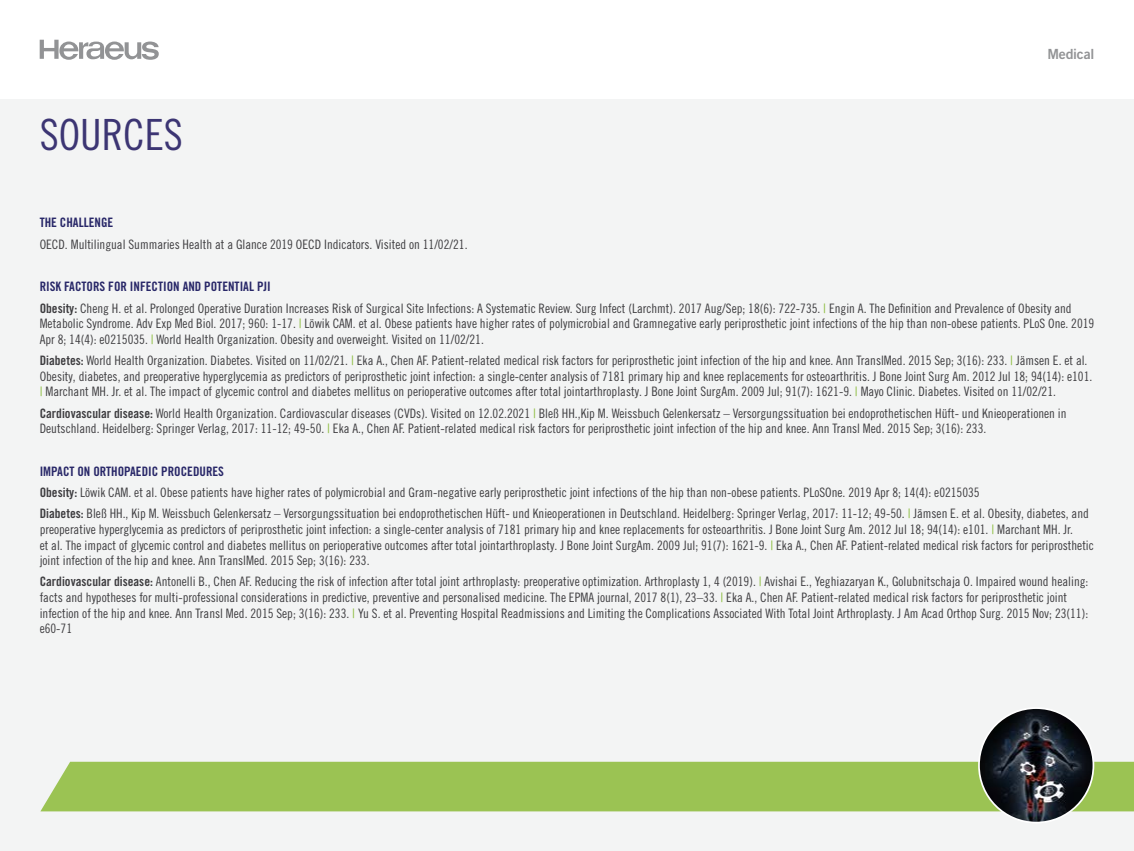
<style>
.page{position:relative;width:1134px;height:851px;background:#fff}
.page>*{position:absolute;margin:0;border:0;box-sizing:border-box;transform-origin:0 0}
.t1{font:43px "Trade Gothic LT Pro Cn 18";color:#3c3573}
.t2{font:14px "Trade Gothic LT Pro Bd 2";letter-spacing:-.015em;color:#929395}
.t3{font:13px/15.6px "Trade Gothic LT Pro Cn 18";color:#3e3d40}
.t4{font:13px "Trade Gothic LT Pro Bd Cn 20";color:#282768}
.s1{font-family:"Trade Gothic LT Pro Bd Cn 20"}
.s2{color:#8bbc3c}
</style>
<div class="page">
<div style="left:0;top:99px;width:1134px;height:751px;background:#f3f4f4"></div>
<div style="left:40px;top:761px;width:1094px;height:50px;background:#9bc353"></div>
<svg style="left:40px;top:40px;width:119px;height:20px"></svg>
<img style="left:979px;top:708px;width:114px;height:114px;border-radius:57px">
<div style="left:978px;top:707px;width:116px;height:116px;border:2px solid #fff;border-radius:50%"></div>
<h1 class="t1" style="left:40px;top:109px;width:145px">SOURCES</h1>
<p class="t2" style="left:1047px;top:45px;width:48px">Medical</p>
<p class="t4" style="left:40px;top:215px;width:75px">THE CHALLENGE</p>
<p class="t3" style="left:40px;top:236px;width:429px">OECD. Multilingual Summaries Health at a Glance 2019 OECD Indicators. Visited on 11/02/21.</p>
<p class="t4" style="left:40px;top:279px;width:233px">RISK FACTORS FOR INFECTION AND POTENTIAL PJI</p>
<p class="t3" style="left:40px;top:300px;width:1056px"><span class="s1">Obesity:</span> Cheng H. et al. Prolonged Operative Duration Increases Risk of Surgical Site Infections: A Systematic Review. Surg Infect (Larchmt). 2017 Aug/Sep; 18(6): 722-735. <span class="s2">|</span> Engin A. The Definition and Prevalence of Obesity and<br>Metabolic Syndrome. Adv Exp Med Biol. 2017; 960: 1-17. <span class="s2">|</span> Löwik CAM. et al. Obese patients have higher rates of polymicrobial and Gramnegative early periprosthetic joint infections of the hip than non-obese patients. PLoS One. 2019<br>Apr 8; 14(4): e0215035. <span class="s2">|</span> World Health Organization. Obesity and overweight. Visited on 11/02/21.</p>
<p class="t3" style="left:40px;top:352px;width:1054px"><span class="s1">Diabetes:</span> World Health Organization. Diabetes. Visited on 11/02/21. <span class="s2">|</span> Eka A., Chen AF. Patient-related medical risk factors for periprosthetic joint infection of the hip and knee. Ann TranslMed. 2015 Sep; 3(16): 233. <span class="s2">|</span> Jämsen E. et al.<br>Obesity, diabetes, and preoperative hyperglycemia as predictors of periprosthetic joint infection: a single-center analysis of 7181 primary hip and knee replacements for osteoarthritis. J Bone Joint Surg Am. 2012 Jul 18; 94(14): e101. <span class="s2">|</span> Marchant MH. Jr. et al. The impact of glycemic control and diabetes mellitus on perioperative outcomes after total jointarthroplasty. J Bone Joint SurgAm. 2009 Jul; 91(7): 1621-9. <span class="s2">|</span> Mayo Clinic. Diabetes. Visited on 11/02/21.</p>
<p class="t3" style="left:40px;top:405px;width:1028px"><span class="s1">Cardiovascular disease:</span> World Health Organization. Cardiovascular diseases (CVDs). Visited on 12.02.2021 <span class="s2">|</span> Bleß HH.,Kip M. Weissbuch Gelenkersatz – Versorgungssituation bei endoprothetischen Hüft- und Knieoperationen in<br>Deutschland. Heidelberg: Springer Verlag, 2017: 11-12; 49-50. <span class="s2">|</span> Eka A., Chen AF. Patient-related medical risk factors for periprosthetic joint infection of the hip and knee. Ann Transl Med. 2015 Sep; 3(16): 233.</p>
<p class="t4" style="left:40px;top:463px;width:186px">IMPACT ON ORTHOPAEDIC PROCEDURES</p>
<p class="t3" style="left:40px;top:481px;width:1051px;line-height:21.3px"><span class="s1">Obesity:</span> Löwik CAM. et al. Obese patients have higher rates of polymicrobial and Gram-negative early periprosthetic joint infections of the hip than non-obese patients. PLoSOne. 2019 Apr 8; 14(4): e0215035<br><span class="s1">Diabetes:</span> Bleß HH., Kip M. Weissbuch Gelenkersatz – Versorgungssituation bei endoprothetischen Hüft- und Knieoperationen in Deutschland. Heidelberg: Springer Verlag, 2017: 11-12; 49-50. <span class="s2">|</span> Jämsen E. et al. Obesity, diabetes, and</p>
<p class="t3" style="left:40px;top:521px;width:1056px">preoperative hyperglycemia as predictors of periprosthetic joint infection: a single-center analysis of 7181 primary hip and knee replacements for osteoarthritis. J Bone Joint Surg Am. 2012 Jul 18; 94(14): e101. <span class="s2">|</span> Marchant MH. Jr.<br>et al. The impact of glycemic control and diabetes mellitus on perioperative outcomes after total jointarthroplasty. J Bone Joint SurgAm. 2009 Jul; 91(7): 1621-9. <span class="s2">|</span> Eka A., Chen AF. Patient-related medical risk factors for periprosthetic joint infection of the hip and knee. Ann TranslMed. 2015 Sep; 3(16): 233.</p>
<p class="t3" style="left:40px;top:573px;width:1050px"><span class="s1">Cardiovascular disease:</span> Antonelli B., Chen AF. Reducing the risk of infection after total joint arthroplasty: preoperative optimization. Arthroplasty 1, 4 (2019). <span class="s2">|</span> Avishai E., Yeghiazaryan K., Golubnitschaja O. Impaired wound healing: facts and hypotheses for multi-professional considerations in predictive, preventive and personalised medicine. The EPMA journal, 2017 8(1), 23–33. <span class="s2">|</span> Eka A., Chen AF. Patient-related medical risk factors for periprosthetic joint infection of the hip and knee. Ann Transl Med. 2015 Sep; 3(16): 233. <span class="s2">|</span> Yu S. et al. Preventing Hospital Readmissions and Limiting the Complications Associated With Total Joint Arthroplasty. J Am Acad Orthop Surg. 2015 Nov; 23(11): e60-71</p>
</div>
